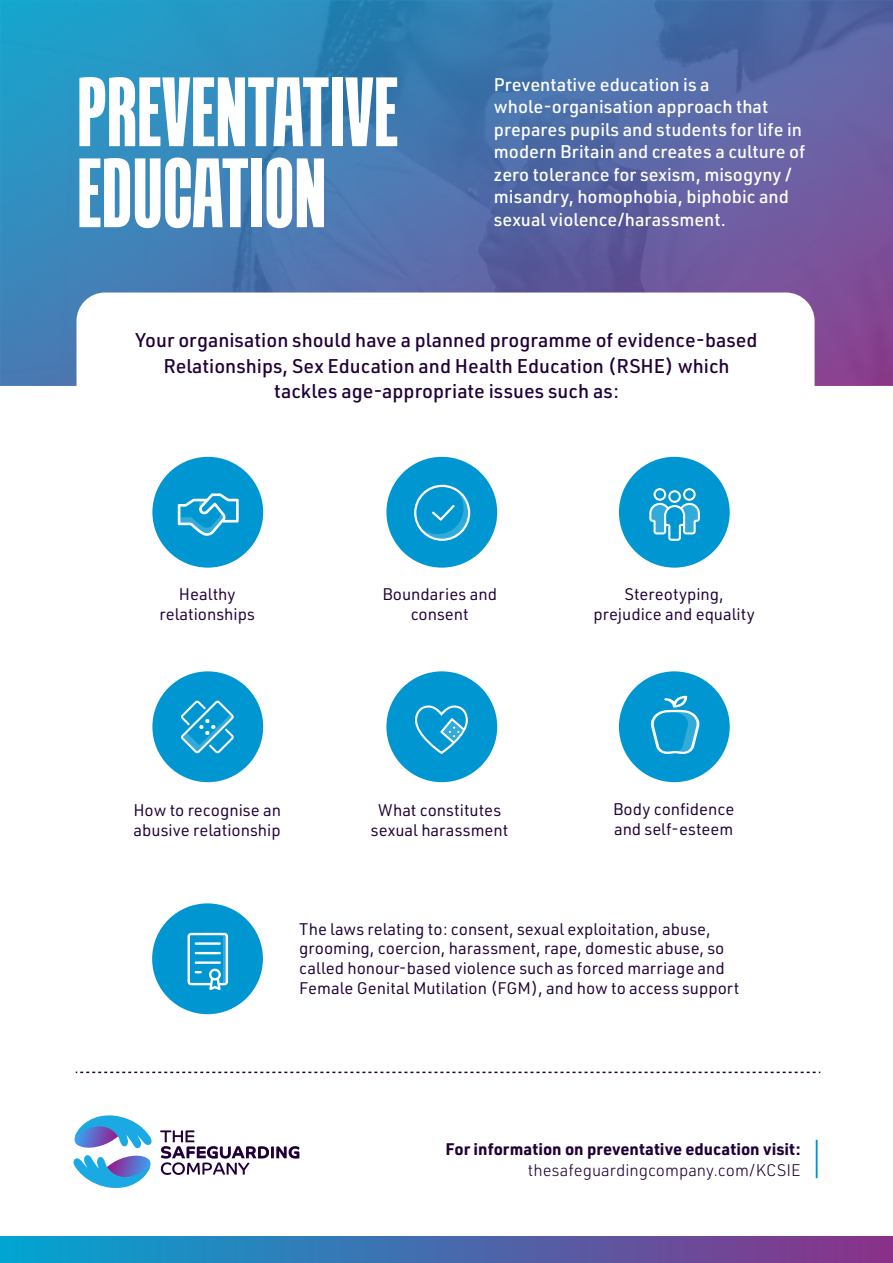
<style>
.page{position:relative;width:893px;height:1263px;background:#fff}
.page>*{position:absolute;margin:0;border:0;box-sizing:border-box;transform-origin:0 0}
.t1{font:700 90px/81px "Tandelle Rg";color:#fff}
.t2{font:500 19.5px/25.5px "URWDIN";color:#1f0038;text-align:center}
.t3{font:500 18px/22.5px "URWDIN";color:#fff}
.t4{font:16.5px/19.8px "URWDIN";color:#1f0038;text-align:center}
.t5{font:700 16.5px "URWDIN";color:#1f0038}
.t6{font:300 16.5px "URWDIN";color:#1f0038}
</style>
<div class="page">
<svg style="left:1px;top:0;width:892px;height:386px;background:#4a74ae"></svg>
<div style="left:76px;top:293px;width:738px;height:589px;background:#fff;border-radius:28px"></div>
<div style="left:152px;top:457px;width:111px;height:111px;background:#0096d1;border-radius:50%"></div>
<div style="left:386px;top:457px;width:111px;height:111px;background:#0096d1;border-radius:50%"></div>
<div style="left:619px;top:671px;width:111px;height:111px;background:#0096d1;border-radius:50%"></div>
<svg style="left:160px;top:1130px;width:139px;height:45px"></svg>
<svg style="left:73px;top:1115px;width:79px;height:73px"></svg>
<div style="left:152px;top:671px;width:111px;height:111px;background:#0096d1;border-radius:50%"></div>
<div style="left:152px;top:903px;width:111px;height:111px;background:#0096d1;border-radius:50%"></div>
<div style="left:386px;top:671px;width:111px;height:111px;background:#0096d1;border-radius:50%"></div>
<hr style="left:816px;top:1140px;width:2px;height:38px;background:#0095d1">
<div style="left:0;top:1236px;width:893px;height:27px;background:linear-gradient(to right,#01a5d1,#8b3089)"></div>
<div style="left:619px;top:457px;width:111px;height:111px;background:#0096d1;border-radius:50%"></div>
<svg style="left:414px;top:485px;width:56px;height:56px"></svg>
<svg style="left:649px;top:488px;width:51px;height:53px"></svg>
<svg style="left:650px;top:696px;width:50px;height:58px"></svg>
<svg style="left:181px;top:701px;width:53px;height:52px"></svg>
<svg style="left:188px;top:933px;width:40px;height:57px"></svg>
<svg style="left:415px;top:705px;width:53px;height:49px"></svg>
<svg style="left:178px;top:493px;width:61px;height:43px"></svg>
<svg style="left:76px;top:1071px;width:744px;height:2px"></svg>
<h1 class="t1" style="left:77px;top:71px;width:323px">PREVENTATIVE<br>EDUCATION</h1>
<p class="t3" style="left:494px;top:72px;width:313px">Preventative education is a whole-organisation approach that prepares pupils and students for life in modern Britain and creates a culture of zero tolerance for sexism, misogyny / misandry, homophobia, biphobic and sexual violence/harassment.</p>
<p class="t2" style="left:136px;top:327px;width:624px">Your organisation should have a planned programme of evidence-based<br>Relationships, Sex Education and Health Education (RSHE) which tackles age-appropriate issues such as:</p>
<p class="t4" style="left:160px;top:584px;width:97px">Healthy relationships</p>
<p class="t4" style="left:382px;top:584px;width:116px">Boundaries and consent</p>
<p class="t4" style="left:593px;top:584px;width:163px">Stereotyping, prejudice and equality</p>
<p class="t4" style="left:133px;top:800px;width:149px;text-align:left">How to recognise an abusive relationship</p>
<p class="t4" style="left:371px;top:800px;width:139px">What constitutes sexual harassment</p>
<p class="t4" style="left:613px;top:798px;width:123px;text-align:left">Body confidence and self-esteem</p>
<p class="t4" style="left:299px;top:918px;width:442px;text-align:left">The laws relating to: consent, sexual exploitation, abuse, grooming, coercion, harassment, rape, domestic abuse, so called honour-based violence such as forced marriage and Female Genital Mutilation (FGM), and how to access support</p>
<p class="t5" style="left:445px;top:1137px;width:357px">For information on preventative education visit:</p>
<p class="t6" style="left:528px;top:1159px;width:274px">thesafeguardingcompany.com/KCSIE</p>
</div>
